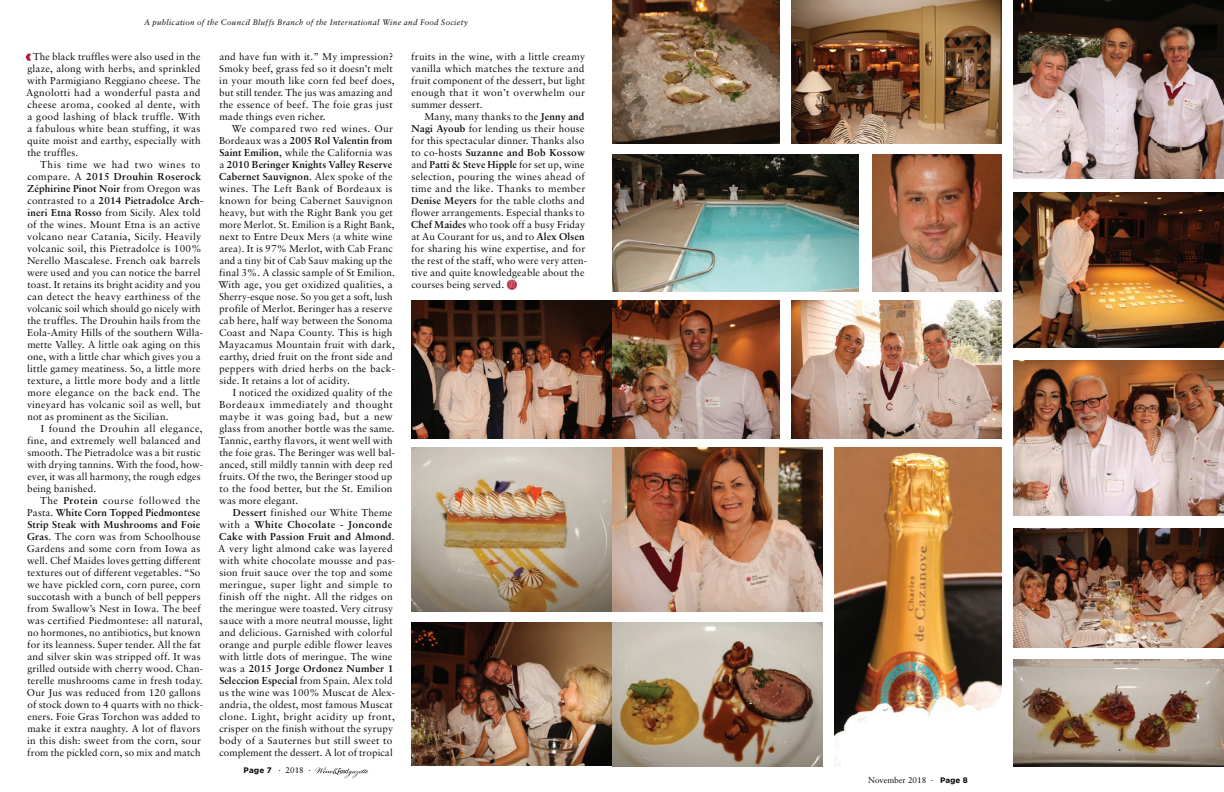
<style>
.page{position:relative;width:1224px;height:792px;background:#fff}
.page>*{position:absolute;margin:0;border:0;box-sizing:border-box;transform-origin:0 0}
.body_copy{font:10px/12px "Sabon";letter-spacing:.015em;color:#0b0c0b}
.t1{font:8.2px "Sabon";color:#040503}
.t2{font:italic 8px "Sabon";letter-spacing:.04em;color:#040503}
.s1{font-family:"Press Gothic";color:#ae1e35}
.s2{font-weight:700}
.s3{font-family:"Gotham";font-weight:700;font-size:8px}
</style>
<div class="page">
<img style="left:411px;top:447px;width:411px;height:165px">
<img style="left:411px;top:622px;width:411px;height:144px">
<img style="left:612px;top:0;width:167px;height:143px">
<img style="left:872px;top:154px;width:130px;height:137px">
<img style="left:791px;top:0;width:211px;height:143px">
<img style="left:411px;top:301px;width:368px;height:137px">
<img style="left:791px;top:301px;width:211px;height:137px">
<img style="left:835px;top:447px;width:167px;height:320px">
<img style="left:1014px;top:528px;width:210px;height:120px">
<img style="left:1014px;top:660px;width:210px;height:107px">
<img style="left:1014px;top:0;width:210px;height:179px">
<img style="left:1014px;top:193px;width:210px;height:155px">
<img style="left:1014px;top:361px;width:210px;height:155px">
<img style="left:612px;top:154px;width:247px;height:137px">
<svg style="left:25px;top:53px;width:6px;height:8px"></svg>
<svg style="left:507px;top:280px;width:10px;height:9px"></svg>
<svg style="left:315px;top:767px;width:53px;height:11px"></svg>
<p class="t2" style="left:144px;top:18px;width:325px">A publication of the Council Bluffs Branch of the International Wine and Food Society</p>
<p class="body_copy" style="left:26px;top:50px;width:176px;text-align:justify"><span class="s1">&lt;</span> The black truffles were also used in the glaze, along with herbs, and sprinkled with Parmigiano Reggiano cheese. The Agnolotti had a wonderful pasta and cheese aroma, cooked al dente, with a good lashing of black truffle. With a fabulous white bean stuffing, it was quite moist and earthy, especially with the truffles.</p>
<p class="body_copy" style="left:27px;top:158px;width:178px;text-indent:13px">This time we had two wines to compare. A <span class="s2">2015 Drouhin Roserock Zéphirine Pinot Noir</span> from Oregon was contrasted to a <span class="s2">2014 Pietradolce Arch&shy;ineri Etna Rosso</span> from Sicily. Alex told of the wines. Mount Etna is an active volcano near Catania, Sicily. Heavily volcanic soil, this Pietradolce is 100% Nerello Mascalese. French oak barrels were used and you can notice the barrel toast. It retains its bright acidity and you can detect the heavy earthiness of the volcanic soil which should go nicely with the truffles. The Drouhin hails from the Eola-Amity Hills of the southern Willa&shy;mette Valley. A little oak aging on this one, with a little char which gives you a little gamey meatiness. So, a little more texture, a little more body and a little more elegance on the back end. The vineyard has volcanic soil as well, but not as prominent as the Sicilian.</p>
<p class="body_copy" style="left:27px;top:422px;width:178px;text-indent:14px">I found the Drouhin all elegance, fine, and extremely well balanced and smooth. The Pietradolce was a bit rustic with drying tannins. With the food, how&shy;ever, it was all harmony, the rough edges being banished.</p>
<p class="body_copy" style="left:27px;top:494px;width:178px;text-indent:13px">The <span class="s2">Protein</span> course followed the Pasta. <span class="s2">White Corn Topped Piedmontese Strip Steak with Mushrooms and Foie Gras</span>. The corn was from Schoolhouse Gardens and some corn from Iowa as well. Chef Maides loves getting different textures out of different vegetables. “So we have pickled corn, corn puree, corn succotash with a bunch of bell peppers from Swallow’s Nest in Iowa. The beef was certified Piedmontese: all natural, no hormones, no antibiotics, but known for its leanness. Super tender. All the fat and silver skin was stripped off. It was grilled outside with cherry wood. Chan&shy;terelle mushrooms came in fresh today.<br>Our Jus was reduced from 120 gallons of stock down to 4 quarts with no thick&shy;eners. Foie Gras Torchon was added to make it extra naughty. A lot of flavors in this dish: sweet from the corn, sour from the pickled corn, so mix and match</p>
<p class="body_copy" style="left:219px;top:50px;width:177px">and have fun with it.” My impression?<br>Smoky beef, grass fed so it doesn’t melt in your mouth like corn fed beef does, but still tender. The jus was amazing and the essence of beef. The foie gras just made things even richer.</p>
<p class="body_copy" style="left:218px;top:122px;width:178px;text-indent:14px">We compared two red wines. Our Bordeaux was a <span class="s2">2005 Rol Valentin from Saint Emilion</span>, while the California was a <span class="s2">2010 Beringer Knights Valley Reserve Cabernet Sauvignon</span>. Alex spoke of the wines. The Left Bank of Bordeaux is known for being Cabernet Sauvignon heavy, but with the Right Bank you get more Merlot. St. Emilion is a Right Bank, next to Entre Deux Mers (a white wine area). It is 97% Merlot, with Cab Franc and a tiny bit of Cab Sauv making up the final 3%. A classic sample of St Emilion.<br>With age, you get oxidized qualities, a Sherry-esque nose. So you get a soft, lush profile of Merlot. Beringer has a reserve cab here, half way between the Sonoma Coast and Napa County. This is high Mayacamus Mountain fruit with dark, earthy, dried fruit on the front side and peppers with dried herbs on the back&shy;side. It retains a lot of acidity.</p>
<p class="body_copy" style="left:219px;top:386px;width:178px;text-indent:14px">I noticed the oxidized quality of the Bordeaux immediately and thought maybe it was going bad, but a new glass from another bottle was the same.<br>Tannic, earthy flavors, it went well with the foie gras. The Beringer was well bal&shy;anced, still mildly tannin with deep red fruits. Of the two, the Beringer stood up to the food better, but the St. Emilion was more elegant.</p>
<p class="body_copy" style="left:218px;top:506px;width:179px;text-indent:15px"><span class="s2">Dessert</span> finished our White Theme with a <span class="s2">White Chocolate - Jonconde Cake with Passion Fruit and Almond</span>.<br>A very light almond cake was layered with white chocolate mousse and pas&shy;sion fruit sauce over the top and some meringue, super light and simple to finish off the night. All the ridges on the meringue were toasted. Very citrusy sauce with a more neutral mousse, light and delicious. Garnished with colorful orange and purple edible flower leaves with little dots of meringue. The wine was a <span class="s2">2015 Jorge Ordonez Number 1<br>Seleccion Especial</span> from Spain. Alex told us the wine was 100% Muscat de Alex&shy;andria, the oldest, most famous Muscat clone. Light, bright acidity up front, crisper on the finish without the syrupy body of a Sauternes but still sweet to complement the dessert. A lot of tropical</p>
<p class="t1" style="left:244px;top:765px;width:69px"><span class="s3">Page 7</span> · 2018 ·</p>
<p class="body_copy" style="left:411px;top:50px;width:176px;text-align:justify">fruits in the wine, with a little creamy vanilla which matches the texture and fruit component of the dessert, but light enough that it won’t overwhelm our summer dessert.</p>
<p class="body_copy" style="left:411px;top:110px;width:178px;text-indent:13px">Many, many thanks to the <span class="s2">Jenny and Nagi Ayoub</span> for lending us their house for this spectacular dinner. Thanks also to co-hosts <span class="s2">Suzanne and Bob Kossow </span>and <span class="s2">Patti &amp; Steve Hipple</span> for set up, wine selection, pouring the wines ahead of time and the like. Thanks to member <span class="s2">Denise Meyers</span> for the table cloths and flower arrangements. Especial thanks to <span class="s2">Chef Maides</span> who took off a busy Friday at Au Courant for us, and to <span class="s2">Alex Olsen </span>for sharing his wine expertise, and for the rest of the staff, who were very atten&shy;tive and quite knowledgeable about the courses being served.</p>
<p class="t1" style="left:868px;top:775px;width:101px">November 2018 · <span class="s3">Page 8</span></p>
</div>
